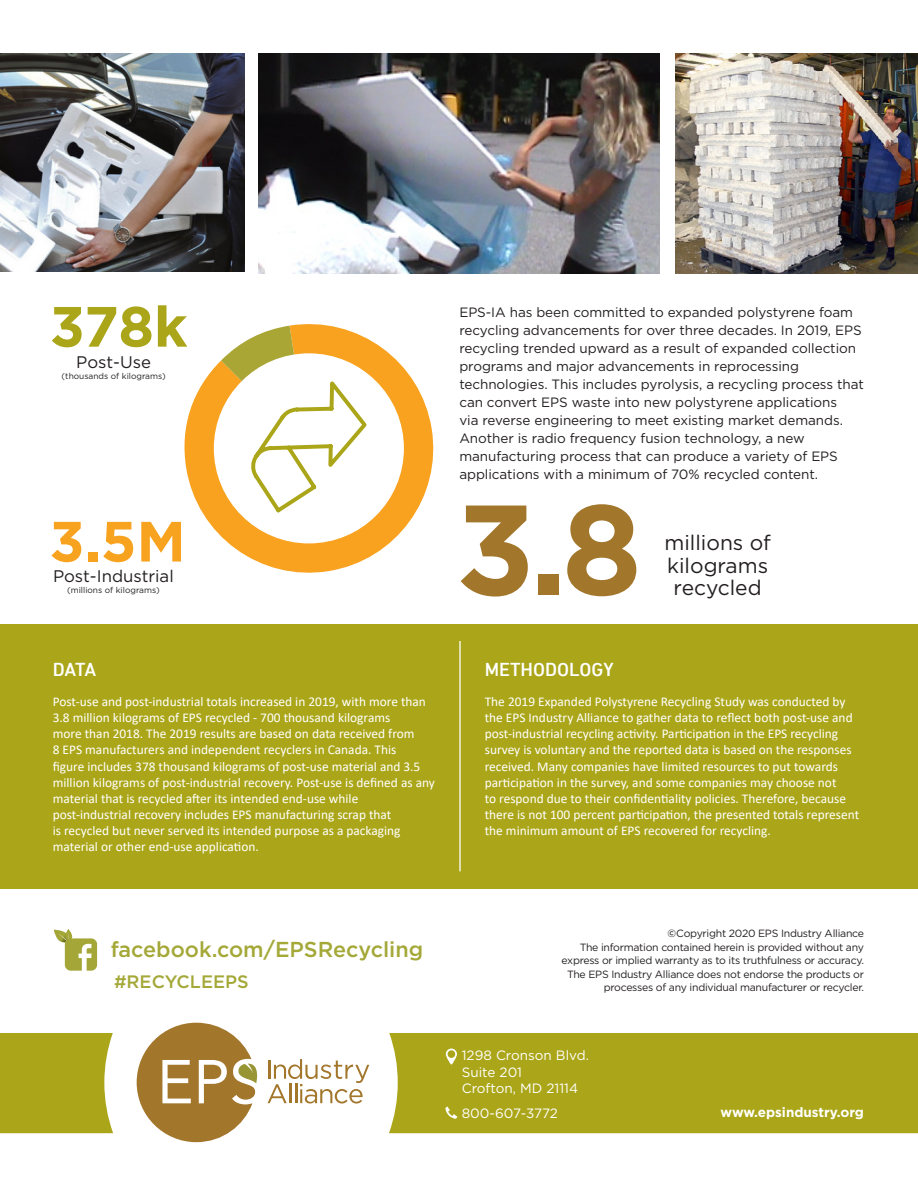
<style>
.page{position:relative;width:918px;height:1188px;background:#fff}
.page>*{position:absolute;margin:0;border:0;box-sizing:border-box;transform-origin:0 0}
.t1{font:700 127.8px "Gotham";color:#a2762b}
.t2{font:700 56.7px "Gotham";color:#f8a320}
.t3{font:700 56.7px "Gotham";color:#aba619}
.t4{font:500 21.6px "Gotham";color:#a4a837}
.t5{font:21px/22.5px "Gotham";color:#231f20;text-align:center}
.t6{font:500 19.2px "DIN Next LT Pro";color:#fff}
.t7{font:500 18px "Gotham";color:#a4a837}
.t8{font:16.8px "Gotham";color:#231f20}
.t9{font:13.5px/18px "Gotham";letter-spacing:-.005em;color:#231f20}
.t10{font:13.5px "Gotham";color:#fff}
.t11{font:700 13.5px "Gotham";color:#fff}
.t12{font:13.35px/16px "Calibri";color:#fff}
.t13{font:10.5px/13.5px "Gotham";letter-spacing:-.025em;color:#231f20;text-align:right}
.t14{font:8.4px "Gotham";color:#231f20}
.s1{font-weight:500}
</style>
<div class="page">
<div style="left:0;top:624px;width:918px;height:264px;background:#aba619"></div>
<svg style="left:0;top:1033px;width:918px;height:100px;fill:#aba619"></svg>
<svg style="left:268px;top:1059px;width:101px;height:45px"></svg>
<svg style="left:137px;top:1023px;width:124px;height:119px"></svg>
<svg style="left:446px;top:1049px;width:11px;height:16px"></svg>
<svg style="left:445px;top:1107px;width:12px;height:12px"></svg>
<svg style="left:54px;top:929px;width:43px;height:42px"></svg>
<img style="left:675px;top:54px;width:243px;height:219px">
<img style="left:0;top:54px;width:245px;height:217px">
<img style="left:259px;top:54px;width:400px;height:219px">
<svg style="left:184px;top:324px;width:250px;height:249px;fill:#f9a21f"></svg>
<div style="left:214px;top:353px;width:190px;height:190px;background:#fff;border-radius:50%"></div>
<svg style="left:221px;top:326px;width:149px;height:190px"></svg>
<hr style="left:459px;top:641px;width:2px;height:230px;background:#fff">
<p class="t3" style="left:50px;top:294px;width:139px">378k</p>
<p class="t8" style="left:76px;top:351px;width:76px">Post-Use</p>
<p class="t14" style="left:62px;top:370px;width:106px">(thousands of kilograms)</p>
<p class="t2" style="left:49px;top:509px;width:138px">3.5M</p>
<p class="t8" style="left:53px;top:565px;width:122px">Post-Industrial</p>
<p class="t14" style="left:67px;top:585px;width:94px">(millions of kilograms)</p>
<p class="t9" style="left:459px;top:303px;width:406px">EPS-IA has been committed to expanded polystyrene foam recycling advancements for over three decades. In 2019, EPS recycling trended upward as a result of expanded collection programs and major advancements in reprocessing technologies. This includes pyrolysis, a recycling process that can convert EPS waste into new polystyrene applications<br>via reverse engineering to meet existing market demands.<br>Another is radio frequency fusion technology, a new manufacturing process that can produce a variety of EPS applications with a minimum of 70% recycled content.</p>
<p class="t1" style="left:456px;top:476px;width:188px">3.8</p>
<p class="t5" style="left:664px;top:531px;width:108px">millions of</p>
<p class="t5" style="left:667px;top:553px;width:103px">kilograms recycled</p>
<p class="t6" style="left:53px;top:658px;width:45px">DATA</p>
<p class="t6" style="left:485px;top:658px;width:130px">METHODOLOGY</p>
<p class="t12" style="left:53px;top:693px;width:375px">Post-use and post-industrial totals increased in 2019, with more than<br>3.8 million kilograms of EPS recycled - 700 thousand kilograms</p>
<p class="t12" style="left:53px;top:726px;width:363px">more than 2018. The 2019 results are based on data received from</p>
<p class="t12" style="left:53px;top:742px;width:384px">8 EPS manufacturers and independent recyclers in Canada. This<br>figure includes 378 thousand kilograms of post-use material and 3.5 million kilograms of post-industrial recovery. Post-use is defined as any material that is recycled after its intended end-use while</p>
<p class="t12" style="left:53px;top:806px;width:349px">post-industrial recovery includes EPS manufacturing scrap that is recycled but never served its intended purpose as a packaging material or other end-use application.</p>
<p class="t12" style="left:485px;top:693px;width:369px">The 2019 Expanded Polystyrene Recycling Study was conducted by the EPS Industry Alliance to gather data to reflect both post-use and</p>
<p class="t12" style="left:485px;top:726px;width:376px">post-industrial recycling activity. Participation in the EPS recycling survey is voluntary and the reported data is based on the responses received. Many companies have limited resources to put towards participation in the survey, and some companies may choose not<br>to respond due to their confidentiality policies. Therefore, because there is not 100 percent participation, the presented totals represent the minimum amount of EPS recovered for recycling.</p>
<p class="t4" style="left:111px;top:935px;width:314px">facebook.com/EPSRecycling</p>
<p class="t7" style="left:114px;top:970px;width:136px">#RECYCLEEPS</p>
<p class="t13" style="left:668px;top:927px;width:198px"><span class="s1">©</span>Copyright 2020 EPS Industry Alliance</p>
<p class="t13" style="left:562px;top:940px;width:304px">The information contained herein is provided without any express or implied warranty as to its truthfulness or accuracy.</p>
<p class="t13" style="left:567px;top:967px;width:298px">The EPS Industry Alliance does not endorse the products or processes of any individual manufacturer or recycler.</p>
<p class="t10" style="left:462px;top:1047px;width:129px">1298 Cronson Blvd.</p>
<p class="t10" style="left:462px;top:1063px;width:62px">Suite 201</p>
<p class="t10" style="left:462px;top:1079px;width:118px">Crofton, MD 21114</p>
<p class="t10" style="left:462px;top:1105px;width:98px">800-607-3772</p>
<p class="t11" style="left:721px;top:1104px;width:145px">www.epsindustry.org</p>
</div>
